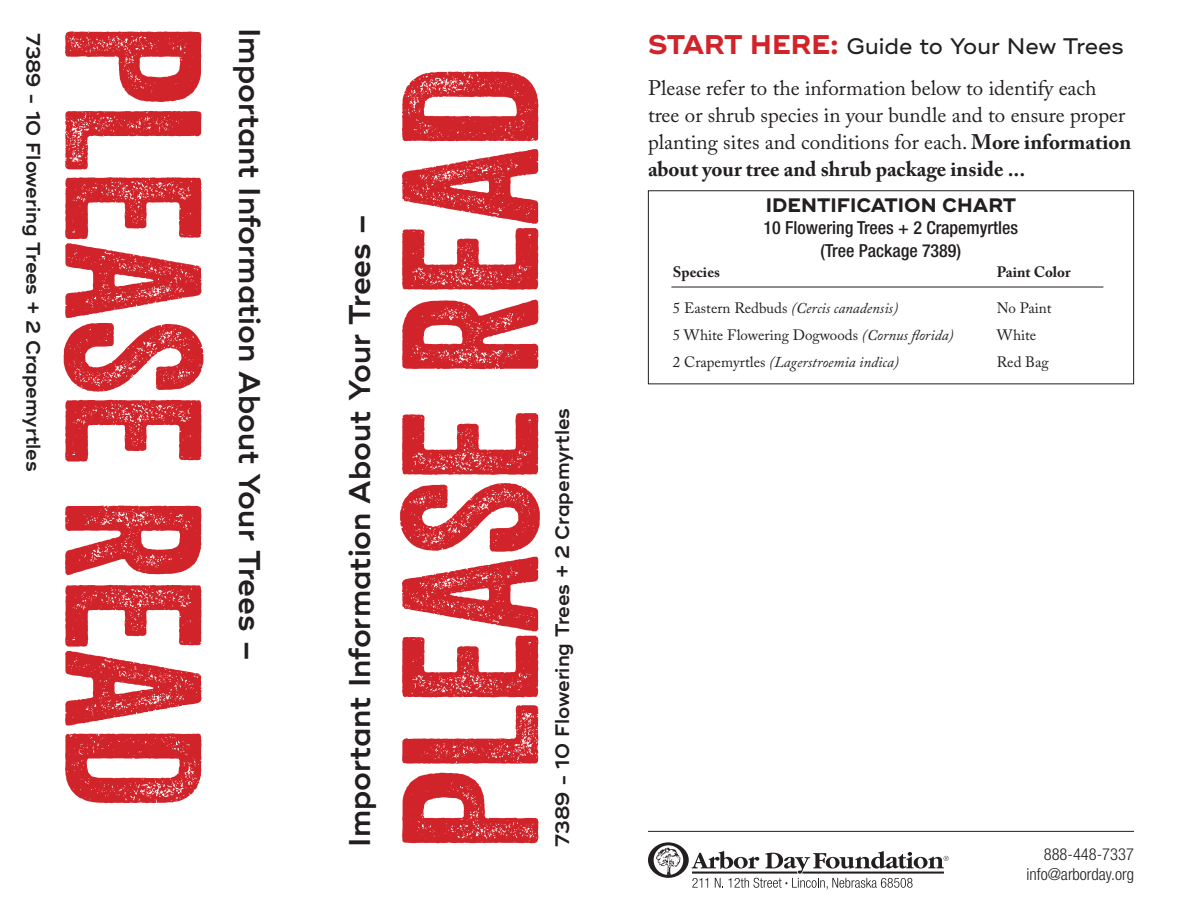
<style>
.page{position:relative;width:1188px;height:918px;background:#fff}
.page>*{position:absolute;margin:0;border:0;box-sizing:border-box;transform-origin:0 0}
.t1{font:600 30px "Ridley Grotesk";color:#231f20}
.t2{font:500 22.5px "Ridley Grotesk";color:#231f20}
.t3{font:21px/27px "Adobe Caslon Pro";color:#231f20}
.t4{font:600 19.5px "Ridley Grotesk";color:#231f20}
.t5{font:700 19.5px "Ridley Grotesk";color:#231f20}
.t6{font:500 condensed 18px "Helvetica Neue LT Std";color:#231f20}
.t7{font:300 condensed 16.5px "Helvetica Neue LT Std";color:#231f20}
.t8{font:italic 15px "Adobe Caslon Pro";color:#231f20}
.t9{font:15px "Adobe Caslon Pro";color:#231f20}
.t10{font:700 15px "Adobe Caslon Pro";color:#231f20}
.s1{font-weight:700;font-size:27px;color:#d1232a}
.s2{font-weight:700}
.s3{font-style:normal}
.s4{font-style:italic}
</style>
<div class="page">
<hr style="left:648px;top:831px;width:486px;height:1px;background:#231f20">
<svg style="left:64px;top:31px;width:139px;height:772px"></svg>
<svg style="left:400px;top:72px;width:140px;height:771px"></svg>
<div style="left:648px;top:190px;width:486px;height:194px;border:1px solid #231f20"></div>
<hr style="left:671px;top:287px;width:432px;height:1px;background:#231f20">
<svg style="left:648px;top:842px;width:301px;height:48px"></svg>
<p class="t4" style="left:45px;top:33px;width:440px;rotate:90deg">7389 - 10 Flowering Trees + 2 Crapemyrtles</p>
<p class="t1" style="left:268px;top:28px;width:635px;rotate:90deg">Important Information About Your Trees –</p>
<p class="t1" style="left:342px;top:847px;width:635px;rotate:-90deg">Important Information About Your Trees –</p>
<p class="t4" style="left:551px;top:847px;width:440px;rotate:-90deg">7389 - 10 Flowering Trees + 2 Crapemyrtles</p>
<p class="t2" style="left:648px;top:33px;width:477px"><span class="s1">START HERE:</span> Guide to Your New Trees</p>
<p class="t3" style="left:648px;top:74px;width:485px">Please refer to the information below to identify each tree or shrub species in your bundle and to ensure proper planting sites and conditions for each. <span class="s2">More information about your tree and shrub package inside ...</span></p>
<p class="t5" style="left:766px;top:193px;width:252px">IDENTIFICATION CHART</p>
<p class="t6" style="left:764px;top:217px;width:256px">10 Flowering Trees + 2 Crapemyrtles</p>
<p class="t6" style="left:821px;top:240px;width:142px">(Tree Package 7389)</p>
<p class="t10" style="left:673px;top:263px;width:49px">Species</p>
<p class="t10" style="left:997px;top:263px;width:75px">Paint Color</p>
<p class="t8" style="left:673px;top:299px;width:227px"><span class="s3">5 Eastern Redbuds</span> (Cercis canadensis)</p>
<p class="t9" style="left:997px;top:299px;width:56px">No Paint</p>
<p class="t9" style="left:673px;top:326px;width:282px">5 White Flowering Dogwoods <span class="s4">(Cornus florida)</span></p>
<p class="t9" style="left:997px;top:326px;width:41px">White</p>
<p class="t8" style="left:673px;top:353px;width:228px"><span class="s3">2 Crapemyrtles</span> (Lagerstroemia indica)</p>
<p class="t9" style="left:997px;top:353px;width:54px">Red Bag</p>
<p class="t7" style="left:1044px;top:845px;width:92px">888-448-7337</p>
<p class="t7" style="left:1026px;top:865px;width:109px">info@arborday.org</p>
</div>
